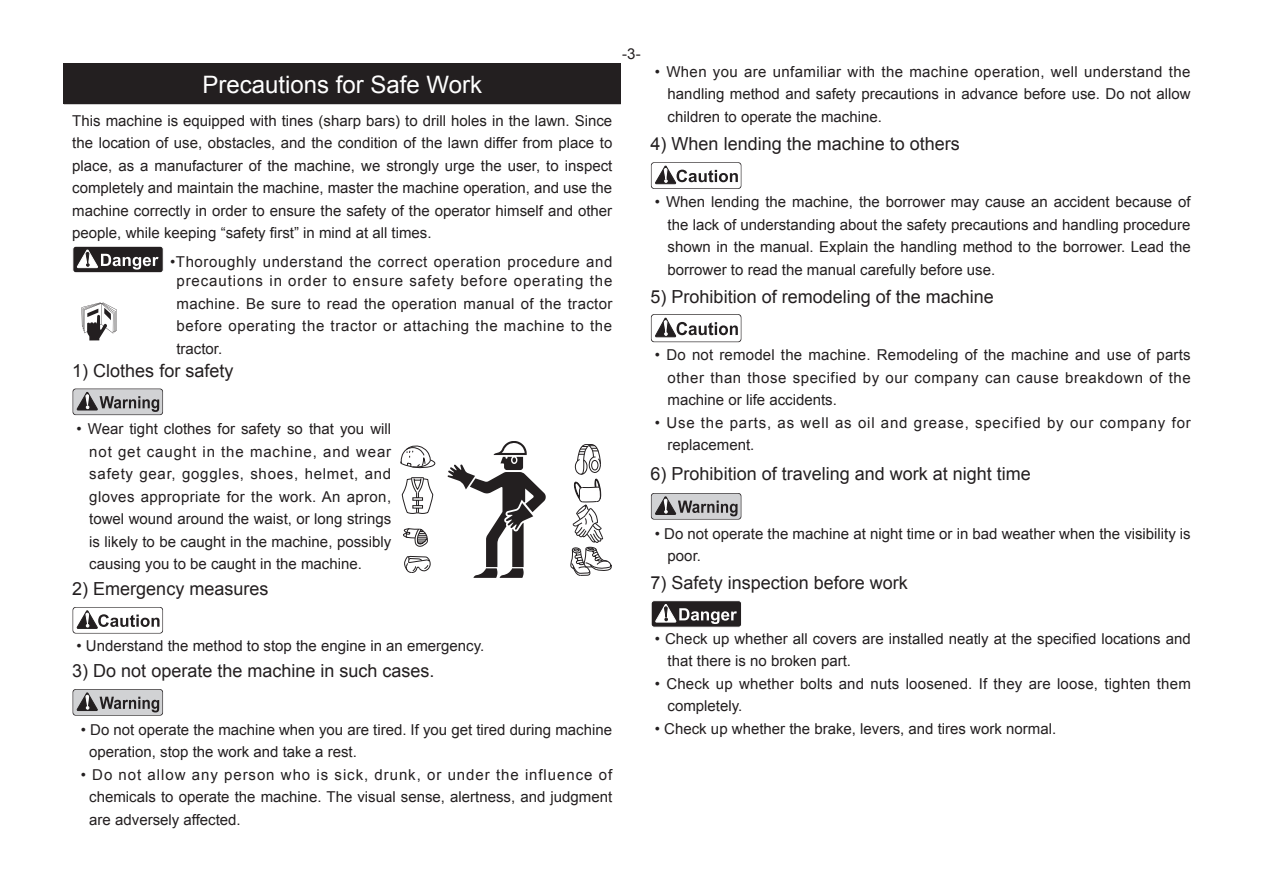
<style>
.page{position:relative;width:1263px;height:893px;background:#fff}
.page>*{position:absolute;margin:0;border:0;box-sizing:border-box;transform-origin:0 0}
._01_1__大見出し{font:24px "Arial";color:#fff}
._01小見出し{font:18px "Arial";color:#231f20}
._02_本文1字出{font:15px/22.5px "Arial";color:#231f20;text-align:justify}
._02_本文1字出-2{font:15px/18.8px "Arial";letter-spacing:.04em;color:#231f20;text-align:center}
._02_本文1字出-3{font:15px/22.5px "Arial";letter-spacing:.055em;color:#231f20}
._02_本文1字出-4{font:15px "Arial";letter-spacing:.025em;color:#231f20}
</style>
<div class="page">
<div style="left:64px;top:64px;width:557px;height:40px;background:#231f20"></div>
<div style="left:651px;top:162px;width:90px;height:27px;background:#737070;border-radius:3px"></div>
<div style="left:651px;top:163px;width:90px;height:25px;background:#fff;border-radius:3px"></div>
<svg style="left:655px;top:165px;width:83px;height:19px"></svg>
<svg style="left:651px;top:314px;width:90px;height:28px"></svg>
<div style="left:651px;top:315px;width:90px;height:27px;background:#fff;border-radius:3px"></div>
<svg style="left:655px;top:317px;width:83px;height:20px"></svg>
<svg style="left:651px;top:493px;width:90px;height:27px"></svg>
<div style="left:651px;top:494px;width:90px;height:25px;background:#d1d2d4;border-radius:3px"></div>
<svg style="left:655px;top:496px;width:82px;height:20px"></svg>
<div style="left:651px;top:601px;width:91px;height:26px;background:#231f20;border-radius:3px"></div>
<div style="left:651px;top:600px;width:91px;height:28px;border:1px solid #fff;border-radius:3px"></div>
<svg style="left:655px;top:604px;width:82px;height:20px"></svg>
<div style="left:73px;top:246px;width:90px;height:27px;background:#231f20;border-radius:3px"></div>
<div style="left:72px;top:246px;width:92px;height:27px;border:1px solid #fff;border-radius:3px"></div>
<svg style="left:77px;top:249px;width:82px;height:21px"></svg>
<div style="left:73px;top:389px;width:90px;height:26px;background:#949395;border-radius:3px"></div>
<div style="left:73px;top:389px;width:89px;height:25px;background:#d1d2d4;border-radius:3px"></div>
<svg style="left:77px;top:392px;width:82px;height:20px"></svg>
<div style="left:73px;top:607px;width:90px;height:26px;background:#9e9c9d;border-radius:3px"></div>
<div style="left:73px;top:608px;width:89px;height:25px;background:#fff;border-radius:3px"></div>
<svg style="left:77px;top:610px;width:82px;height:19px"></svg>
<svg style="left:73px;top:689px;width:90px;height:27px"></svg>
<div style="left:73px;top:690px;width:89px;height:25px;background:#d1d2d4;border-radius:3px"></div>
<svg style="left:77px;top:692px;width:82px;height:20px"></svg>
<svg style="left:82px;top:302px;width:35px;height:38px"></svg>
<svg style="left:400px;top:445px;width:36px;height:69px"></svg>
<svg style="left:404px;top:555px;width:27px;height:18px"></svg>
<svg style="left:570px;top:444px;width:42px;height:132px"></svg>
<svg style="left:448px;top:441px;width:98px;height:137px"></svg>
<svg style="left:403px;top:528px;width:25px;height:19px"></svg>
<p class="_01_1__大見出し" style="left:202px;top:68px;width:281px">Precautions for Safe Work</p>
<p class="_02_本文1字出" style="left:72px;top:109px;width:542px">This machine is equipped with tines (sharp bars) to drill holes in the lawn. Since the location of use, obstacles, and the condition of the lawn differ from place to place, as a manufacturer of the machine, we strongly urge the user, to inspect completely and maintain the machine, master the machine operation, and use the machine correctly in order to ensure the safety of the operator himself and other people, while keeping “safety first” in mind at all times.</p>
<p class="_02_本文1字出-2" style="left:170px;top:253px;width:444px">•Thoroughly understand the correct operation procedure and precautions in order to ensure safety before operating the</p>
<p class="_02_本文1字出" style="left:176px;top:292px;width:437px">machine. Be sure to read the operation manual of the tractor before operating the tractor or attaching the machine to the tractor.</p>
<p class="_01小見出し" style="left:72px;top:359px;width:163px">1) Clothes for safety</p>
<p class="_02_本文1字出" style="left:622px;top:42px;width:20px">-3-</p>
<p class="_02_本文1字出" style="left:89px;top:418px;width:303px;text-indent:-13px">• Wear tight clothes for safety so that you will not get caught in the machine, and wear safety gear, goggles, shoes, helmet, and gloves appropriate for the work. An apron, towel wound around the waist, or long strings is likely to be caught in the machine, possibly causing you to be caught in the machine.</p>
<p class="_01小見出し" style="left:72px;top:577px;width:198px">2) Emergency measures</p>
<p class="_02_本文1字出" style="left:77px;top:635px;width:409px">• Understand the method to stop the engine in an emergency.</p>
<p class="_01小見出し" style="left:72px;top:659px;width:364px">3) Do not operate the machine in such cases.</p>
<p class="_02_本文1字出" style="left:89px;top:718px;width:524px;text-indent:-9px">• Do not operate the machine when you are tired If. you get tired during machine operation, stop the work and take a rest.</p>
<p class="_02_本文1字出" style="left:89px;top:763px;width:524px;text-indent:-9px">• Do not allow any person who is sick, drunk, or under the influence of chemicals to operate the machine. The visual sense, alertness, and judgment are adversely affected.</p>
<p class="_02_本文1字出-4" style="left:655px;top:62px;width:537px">• When you are unfamiliar with the machine operation, well understand the</p>
<p class="_02_本文1字出" style="left:668px;top:83px;width:524px">handling method and safety precautions in advance before use. Do not allow children to operate the machine.</p>
<p class="_01小見出し" style="left:651px;top:132px;width:311px">4) When lending the machine to others</p>
<p class="_02_本文1字出" style="left:668px;top:191px;width:525px;text-indent:-13px">• When lending the machine, the borrower may cause an accident because of the lack of understanding about the safety precautions and handling procedure shown in the manual. Explain the handling method to the borrower. Lead the borrower to read the manual carefully before use.</p>
<p class="_01小見出し" style="left:651px;top:285px;width:345px">5) Prohibition of remodeling of the machine</p>
<p class="_02_本文1字出" style="left:668px;top:344px;width:525px;text-indent:-13px">• Do not remodel the machine. Remodeling of the machine and use of parts other than those specified by our company can cause breakdown of the machine or life accidents.</p>
<p class="_02_本文1字出-3" style="left:668px;top:411px;width:525px;text-indent:-13px">• Use the parts, as well as oil and grease, specified by our company for replacement.</p>
<p class="_01小見出し" style="left:651px;top:462px;width:382px">6) Prohibition of traveling and work at night time</p>
<p class="_02_本文1字出" style="left:668px;top:522px;width:524px;text-indent:-13px">• Do not operate the machine at night time or in bad weather when the visibility is poor.</p>
<p class="_01小見出し" style="left:651px;top:571px;width:259px">7) Safety inspection before work</p>
<p class="_02_本文1字出" style="left:668px;top:627px;width:524px;text-indent:-13px">• Check up whether all covers are installed neatly at the specified locations and that there is no broken part.</p>
<p class="_02_本文1字出" style="left:668px;top:672px;width:525px;text-indent:-13px">• Check up whether bolts and nuts loosened. If they are loose, tighten them completely.</p>
<p class="_02_本文1字出" style="left:655px;top:717px;width:403px">• Check up whether the brake, levers, and tires work normal.</p>
</div>
